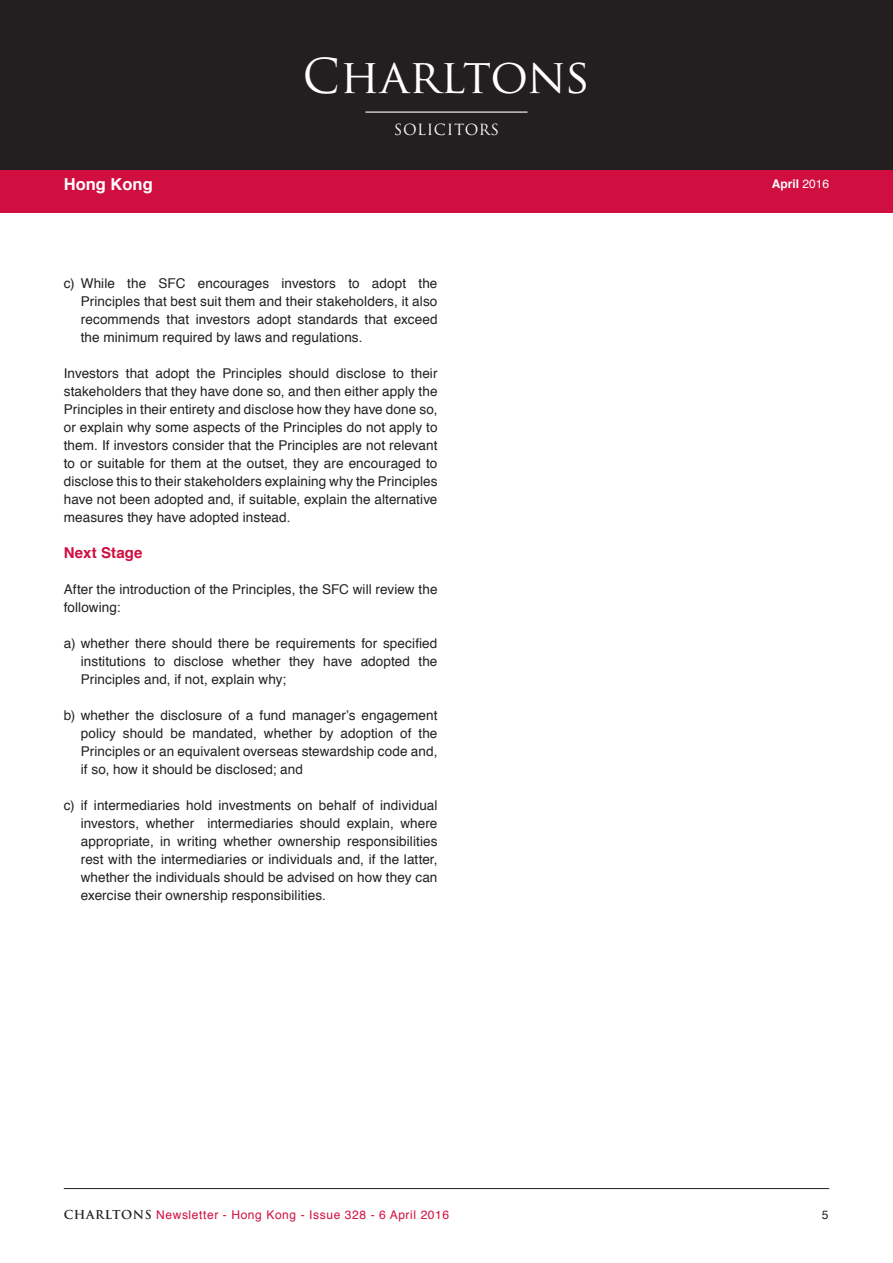
<style>
.page{position:relative;width:893px;height:1263px;background:#fff}
.page>*{position:absolute;margin:0;border:0;box-sizing:border-box;transform-origin:0 0}
.t1{font:46.8px "Trajan Pro";color:#fff}
.t2{font:700 16.5px "Helvetica";color:#fff}
.t3{font:15px "Trajan Pro";letter-spacing:.04em;color:#fff}
.body__Subtitle_1{font:700 15px "Helvetica";letter-spacing:.015em;color:#d10e40}
.body_text{font:13.5px/18px "Helvetica";letter-spacing:.01em;color:#231f20;text-align:justify}
.t4{font:12px "Helvetica";letter-spacing:.05em;color:#d10e40}
.t5{font:700 12px "Helvetica";color:#fff}
.t6{font:12px "Helvetica";color:#231f20}
.s1{font-weight:400}
.s2{font-family:"Trajan Pro";font-weight:700;color:#231f20}
</style>
<div class="page">
<div style="left:0;top:194px;width:893px;height:19px;background:#d10e40"></div>
<hr style="left:64px;top:1188px;width:765px;height:1px;background:#231f20">
<div style="left:0;top:0;width:893px;height:170px;background:#231f20"></div>
<div style="left:0;top:170px;width:893px;height:32px;background:#d10e40"></div>
<hr style="left:365px;top:112px;width:162px;height:1px;background:#fff">
<p class="t2" style="left:64px;top:171px;width:90px">Hong Kong</p>
<h1 class="t1" style="left:303px;top:47px;width:289px">Charltons</h1>
<p class="t3" style="left:394px;top:120px;width:107px">SOLICITORS</p>
<p class="body_text" style="left:81px;top:275px;width:358px;text-indent:-17px">c) While the SFC encourages investors to adopt the Principles that best suit them and their stakeholders, it also recommends that investors adopt standards that exceed the minimum required by laws and regulations.</p>
<p class="body_text" style="left:64px;top:365px;width:375px">Investors that adopt the Principles should disclose to their stakeholders that they have done so, and then either apply the Principles in their entirety and disclose how they have done so, or explain why some aspects of the Principles do not apply to them. If investors consider that the Principles are not relevant to or suitable for them at the outset, they are encouraged to disclose this to their stakeholders explaining why the Principles have not been adopted and, if suitable, explain the alternative measures they have adopted instead.</p>
<p class="body__Subtitle_1" style="left:64px;top:541px;width:80px">Next Stage</p>
<p class="body_text" style="left:64px;top:581px;width:375px">After the introduction of the Principles, the SFC will review the following:</p>
<p class="body_text" style="left:81px;top:635px;width:358px;text-indent:-17px">a) whether there should there be requirements for specified institutions to disclose whether they have adopted the Principles and, if not, explain why;</p>
<p class="body_text" style="left:81px;top:707px;width:358px;text-indent:-17px">b) whether the disclosure of a fund manager’s engagement policy should be mandated, whether by adoption of the Principles or an equivalent overseas stewardship code and, if so, how it should be disclosed; and</p>
<p class="body_text" style="left:81px;top:797px;width:358px;text-indent:-17px">c) if intermediaries hold investments on behalf of individual investors, whether intermediaries should explain, where appropriate, in writing whether ownership responsibilities rest with the intermediaries or individuals and, if the latter, whether the individuals should be advised on how they can exercise their ownership responsibilities.</p>
<p class="t5" style="left:772px;top:174px;width:59px">April <span class="s1">2016</span></p>
<p class="t4" style="left:64px;top:1206px;width:387px"><span class="s2">CHARLTONS</span> Newsletter - Hong Kong - Issue 328 - 6 April 2016</p>
<p class="t6" style="left:822px;top:1206px;width:8px">5</p>
</div>
